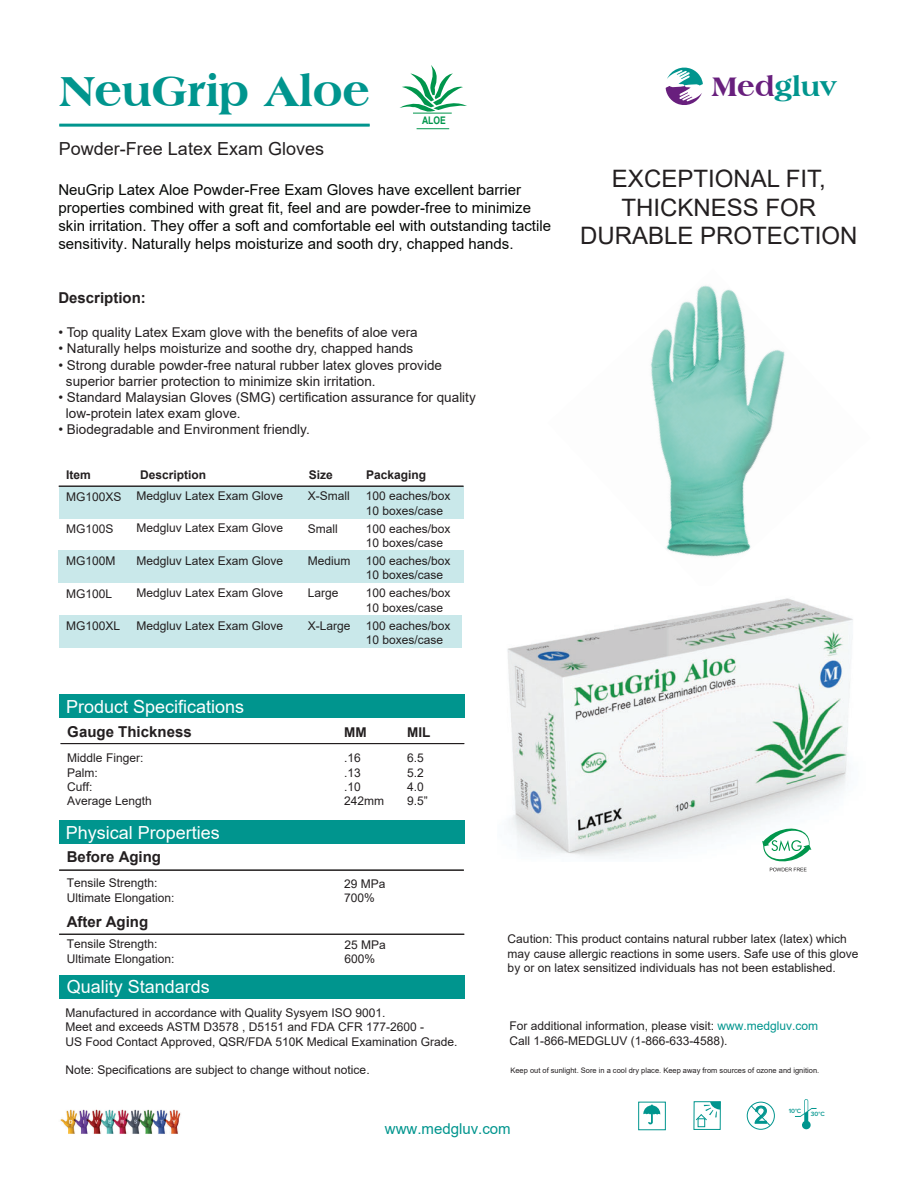
<style>
.page{position:relative;width:918px;height:1188px;background:#fff}
.page>*{position:absolute;margin:0;border:0;box-sizing:border-box;transform-origin:0 0}
.t1{font:800 45px "Americana BT";color:#00958e}
.t2{font:800 28.8px "Americana BT";color:#00958e}
.t3{font:24px/28.8px "Arial";color:#231f20;text-align:center}
.t4{font:23.85px "Arial";color:#00958e}
.t5{font:18px "Arial";color:#fff}
.t6{font:18px "Arial";color:#231f20}
.t7{font:15px/18px "Arial";color:#060806}
.t8{font:700 15px "Arial";color:#231f20}
.t9{font:15px "Arial";color:#00958e}
.t10{font:13.5px/16.2px "Arial";color:#231f20}
.t11{font:700 13.5px "Arial";color:#231f20}
.t12{font:12px/14.4px "Arial";color:#231f20}
.t13{font:700 12px "Arial";color:#231f20}
.t14{font:700 10.5px "Arial";color:#00964c;scale:.82 1}
.t15{font:7.5px "Arial";color:#231f20}
.t16{font:600 6.3px "Proxima Nova";color:#00958e}
.s1{color:#681f7d}
.s2{color:#00958e}
</style>
<div class="page">
<div style="left:60px;top:975px;width:405px;height:24px;background:#00958e"></div>
<div style="left:60px;top:820px;width:405px;height:24px;background:#00958e"></div>
<div style="left:60px;top:694px;width:405px;height:24px;background:#00958e"></div>
<hr style="left:59px;top:870px;width:405px;height:1px;background:#231f20">
<hr style="left:59px;top:934px;width:405px;height:1px;background:#231f20">
<hr style="left:61px;top:743px;width:403px;height:1px;background:#231f20">
<div style="left:59px;top:616px;width:403px;height:32px;background:#c9e8ea"></div>
<div style="left:58px;top:551px;width:405px;height:32px;background:#c9e8ea"></div>
<div style="left:59px;top:486px;width:405px;height:32px;background:#c9e8ea"></div>
<hr style="left:59px;top:486px;width:405px;height:1px;background:#231f20">
<div style="left:747px;top:1102px;width:28px;height:28px;border:1px solid #00958e;border-radius:50%"></div>
<svg style="left:750px;top:1105px;width:21px;height:22px"></svg>
<svg style="left:643px;top:1105px;width:17px;height:19px"></svg>
<div style="left:638px;top:1102px;width:28px;height:28px;border:1px solid #00958e"></div>
<svg style="left:693px;top:1101px;width:28px;height:29px"></svg>
<svg style="left:795px;top:1099px;width:22px;height:30px"></svg>
<svg style="left:665px;top:67px;width:38px;height:38px"></svg>
<hr style="left:59px;top:124px;width:311px;height:3px;background:#00958e">
<img style="left:60px;top:1109px;width:121px;height:25px">
<img style="left:650px;top:285px;width:135px;height:272px">
<hr style="left:417px;top:128px;width:32px;height:1px;background:#00964c">
<svg style="left:400px;top:65px;width:67px;height:47px"></svg>
<hr style="left:413px;top:113px;width:39px;height:1px;background:#00964c">
<img style="left:507px;top:598px;width:346px;height:259px">
<svg style="left:762px;top:828px;width:50px;height:43px"></svg>
<h1 class="t1" style="left:60px;top:64px;width:312px">NeuGrip Aloe</h1>
<h2 class="t2" style="left:712px;top:69px;width:126px"><span class="s1">Med</span>gluv</h2>
<h3 class="t6" style="left:59px;top:139px;width:267px">Powder-Free Latex Exam Gloves</h3>
<p class="t14" style="left:422px;top:115px;width:30px">ALOE</p>
<p class="t7" style="left:58px;top:181px;width:494px">NeuGrip Latex Aloe Powder-Free Exam Gloves have excellent barrier properties combined with great fit, feel and are powder-free to minimize skin irritation. They offer a soft and comfortable eel with outstanding tactile sensitivity. Naturally helps moisturize and sooth dry, chapped hands.</p>
<p class="t8" style="left:58px;top:289px;width:89px">Description:</p>
<p class="t10" style="left:58px;top:324px;width:361px">• Top quality Latex Exam glove with the benefits of aloe vera</p>
<p class="t10" style="left:58px;top:341px;width:356px">• Naturally helps moisturize and soothe dry, chapped hands</p>
<p class="t10" style="left:66px;top:357px;width:378px;text-indent:-8px">• Strong durable powder-free natural rubber latex gloves provide superior barrier protection to minimize skin irritation.</p>
<p class="t10" style="left:66px;top:389px;width:411px;text-indent:-8px">• Standard Malaysian Gloves (SMG) certification assurance for quality low-protein latex exam glove.</p>
<p class="t10" style="left:58px;top:422px;width:253px">• Biodegradable and Environment friendly.</p>
<p class="t13" style="left:66px;top:468px;width:26px">Item</p>
<p class="t13" style="left:140px;top:468px;width:68px">Description</p>
<p class="t13" style="left:309px;top:468px;width:26px">Size</p>
<p class="t13" style="left:366px;top:468px;width:62px">Packaging</p>
<p class="t12" style="left:66px;top:489px;width:57px">MG100XS</p>
<p class="t12" style="left:66px;top:522px;width:49px">MG100S</p>
<p class="t12" style="left:66px;top:554px;width:51px">MG100M</p>
<p class="t12" style="left:66px;top:586px;width:48px">MG100L</p>
<p class="t12" style="left:66px;top:619px;width:56px">MG100XL</p>
<p class="t12" style="left:136px;top:489px;width:148px">Medgluv Latex Exam Glove</p>
<p class="t12" style="left:136px;top:521px;width:148px">Medgluv Latex Exam Glove</p>
<p class="t12" style="left:136px;top:553px;width:148px">Medgluv Latex Exam Glove</p>
<p class="t12" style="left:136px;top:586px;width:148px">Medgluv Latex Exam Glove</p>
<p class="t12" style="left:136px;top:618px;width:148px">Medgluv Latex Exam Glove</p>
<p class="t12" style="left:366px;top:489px;width:86px">100 eaches/box<br>10 boxes/case</p>
<p class="t12" style="left:366px;top:521px;width:86px">100 eaches/box<br>10 boxes/case</p>
<p class="t12" style="left:366px;top:554px;width:86px">100 eaches/box<br>10 boxes/case</p>
<p class="t12" style="left:366px;top:586px;width:86px">100 eaches/box<br>10 boxes/case</p>
<p class="t12" style="left:366px;top:618px;width:86px">100 eaches/box<br>10 boxes/case</p>
<p class="t12" style="left:308px;top:489px;width:43px">X-Small</p>
<p class="t12" style="left:308px;top:521px;width:31px">Small</p>
<p class="t12" style="left:308px;top:554px;width:44px">Medium</p>
<p class="t12" style="left:308px;top:586px;width:32px">Large</p>
<p class="t12" style="left:308px;top:618px;width:44px">X-Large</p>
<h3 class="t5" style="left:66px;top:696px;width:180px">Product Specifications</h3>
<p class="t8" style="left:67px;top:723px;width:126px">Gauge Thickness</p>
<p class="t12" style="left:67px;top:751px;width:86px">Middle Finger:<br>Palm:<br>Cuff:<br>Average Length</p>
<p class="t11" style="left:344px;top:725px;width:24px">MM</p>
<p class="t12" style="left:344px;top:751px;width:41px">.16<br>.13<br>.10<br>242mm</p>
<p class="t11" style="left:407px;top:725px;width:25px">MIL</p>
<p class="t12" style="left:407px;top:751px;width:22px">6.5<br>5.2<br>4.0<br>9.5”</p>
<h3 class="t3" style="left:580px;top:164px;width:279px">EXCEPTIONAL FIT,<br>THICKNESS FOR<br>DURABLE PROTECTION</h3>
<h3 class="t5" style="left:66px;top:822px;width:156px">Physical Properties</h3>
<p class="t8" style="left:67px;top:848px;width:96px">Before Aging</p>
<p class="t12" style="left:67px;top:876px;width:109px">Tensile Strength:<br>Ultimate Elongation:</p>
<p class="t8" style="left:67px;top:913px;width:83px">After Aging</p>
<p class="t12" style="left:67px;top:937px;width:109px">Tensile Strength:<br>Ultimate Elongation:</p>
<h3 class="t5" style="left:67px;top:977px;width:145px">Quality Standards</h3>
<p class="t12" style="left:344px;top:876px;width:43px">29 MPa<br>700%</p>
<p class="t12" style="left:345px;top:937px;width:43px">25 MPa<br>600%</p>
<p class="t12" style="left:65px;top:1005px;width:394px">Manufactured in accordance with Quality Sysyem ISO 9001.<br>Meet and exceeds ASTM D3578 , D5151 and FDA CFR 177-2600 -<br>US Food Contact Approved, QSR/FDA 510K Medical Examination Grade.</p>
<p class="t12" style="left:65px;top:1063px;width:306px">Note: Specifications are subject to change without notice.</p>
<p class="t12" style="left:508px;top:932px;width:352px">Caution: This product contains natural rubber latex (latex) which may cause allergic reactions in some users. Safe use of this glove by or on latex sensitized individuals has not been established.</p>
<p class="t12" style="left:509px;top:1019px;width:310px">For additional information, please visit: <span class="s2">www.medgluv.com<br></span>Call 1-866-MEDGLUV (1-866-633-4588).</p>
<p class="t15" style="left:510px;top:1066px;width:310px">Keep out of sunlight. Sore in a cool dry place. Keep away from sources of ozone and ignition.</p>
<p class="t9" style="left:385px;top:1120px;width:127px">www.medgluv.com</p>
<h3 class="t4" style="left:754px;top:1102px;width:15px">2</h3>
<p class="t16" style="left:789px;top:1108px;width:14px">10°C</p>
<p class="t16" style="left:811px;top:1111px;width:15px">30°C</p>
</div>
